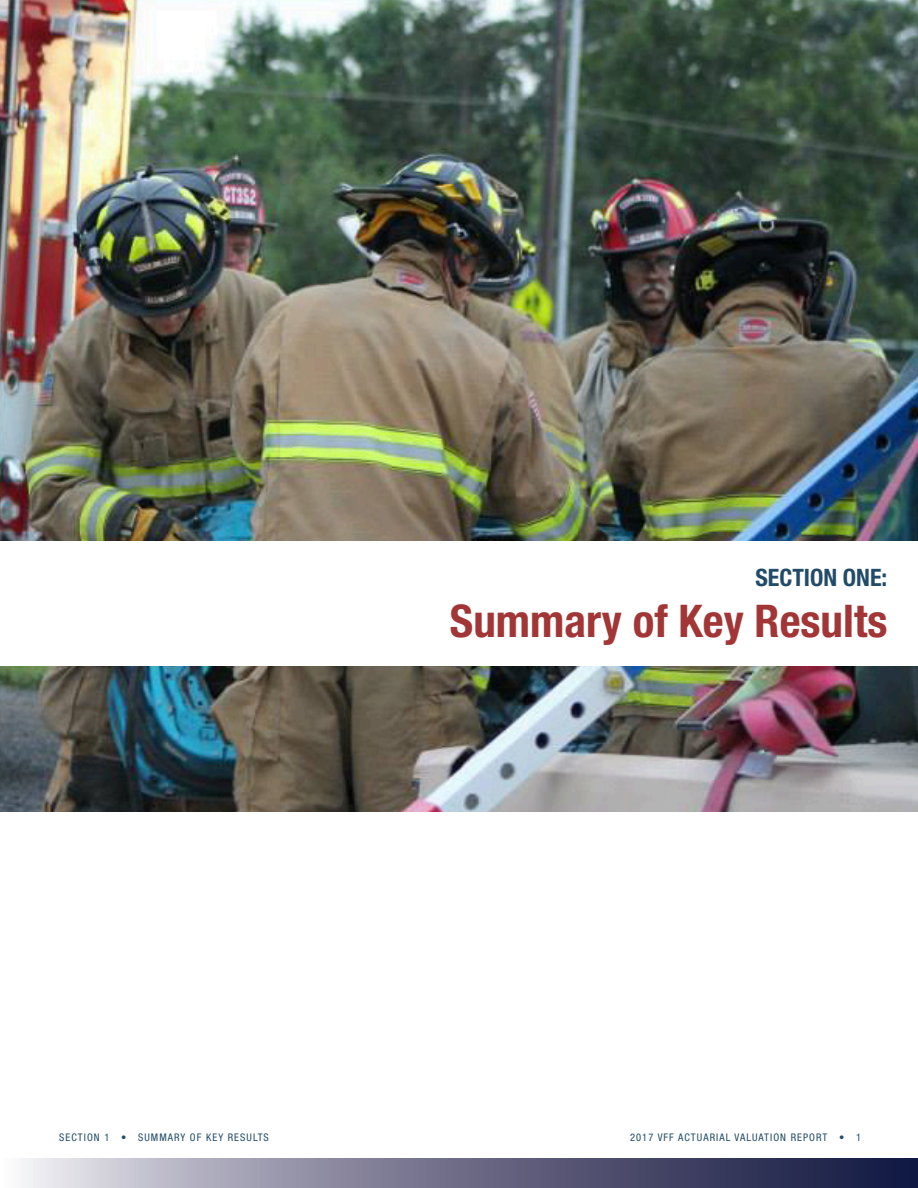
<style>
.page{position:relative;width:918px;height:1188px;background:#fff}
.page>*{position:absolute;margin:0;border:0;box-sizing:border-box;transform-origin:0 0}
.Section_Page_Header{font:700 condensed 45.15px "Helvetica Neue LT Std";color:#a23636}
.Section_Page_Header-2{font:700 condensed 24px "Helvetica Neue LT Std";color:#214b68}
.t1{font:condensed 10.5px "Helvetica Neue LT Std";letter-spacing:.1em;color:#214b68}
</style>
<div class="page">
<img style="left:0;top:0;width:918px;height:812px">
<div style="left:0;top:542px;width:918px;height:124px;background:#fff"></div>
<svg style="left:22px;top:1158px;width:896px;height:30px;background:#72728c"></svg>
<p class="Section_Page_Header-2" style="left:755px;top:563px;width:133px">SECTION ONE:</p>
<p class="Section_Page_Header" style="left:450px;top:594px;width:439px">Summary of Key Results</p>
<p class="t1" style="left:59px;top:1131px;width:211px">SECTION 1 • SUMMARY OF KEY RESULTS</p>
<p class="t1" style="left:630px;top:1131px;width:233px">2017 VFF ACTUARIAL VALUATION REPORT • 1</p>
</div>
